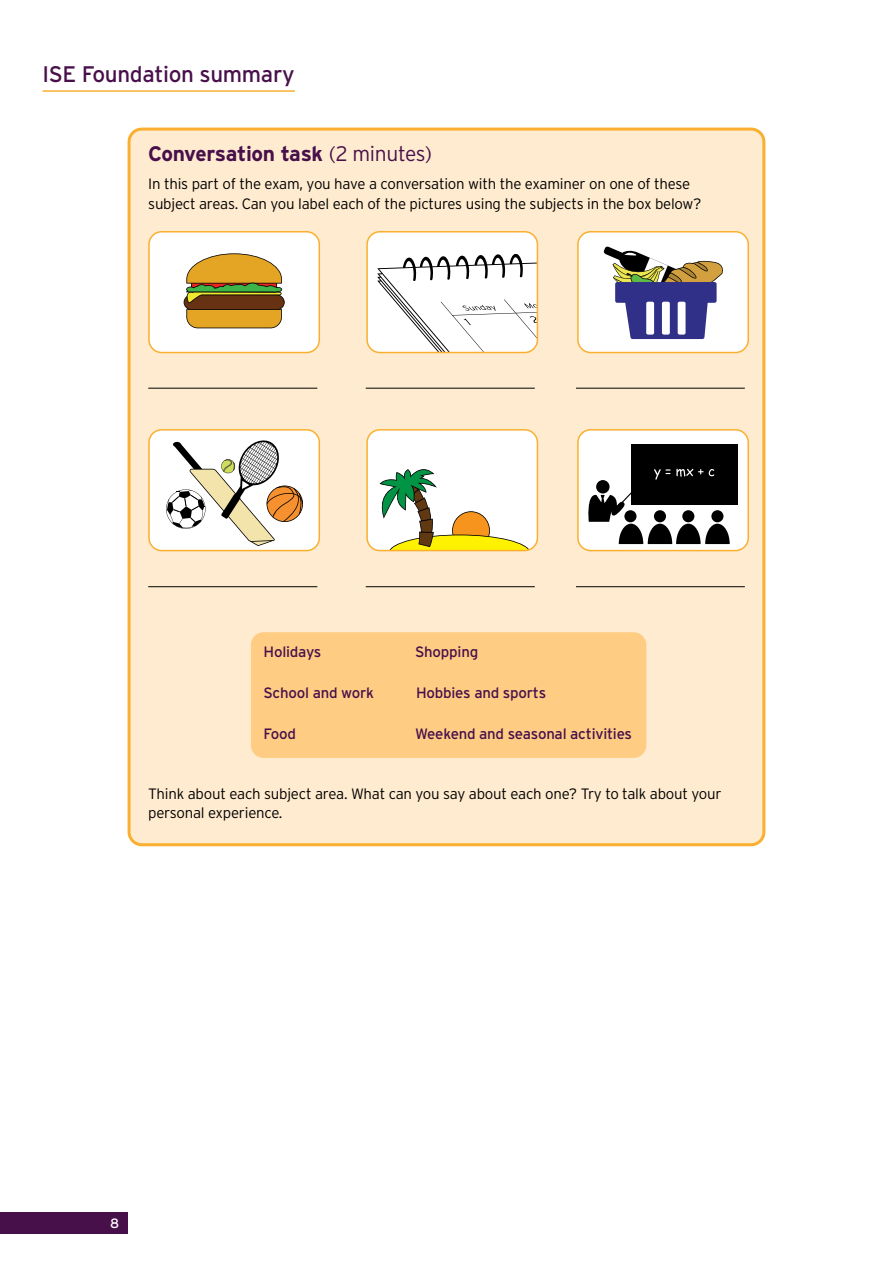
<style>
.page{position:relative;width:893px;height:1263px;background:#fff}
.page>*{position:absolute;margin:0;border:0;box-sizing:border-box;transform-origin:0 0}
.t1{font:22.5px "Interstate";letter-spacing:-.015em;color:#48104a}
.t2{font:700 21px "Interstate";letter-spacing:-.015em;color:#48104a}
.t3{font:300 15px/19.5px "Interstate";letter-spacing:-.015em;color:#000}
.t4{font:15px "Interstate";letter-spacing:-.015em;color:#48104a}
.t5{font:13.5px "Interstate";color:#fff}
.s1{font-weight:300}
</style>
<div class="page">
<div style="left:0;top:1212px;width:128px;height:21px;background:#48104a"></div>
<div style="left:129px;top:129px;width:635px;height:716px;background:#ffecd0;border-radius:13px"></div>
<div style="left:128px;top:128px;width:637px;height:718px;border:3px solid #fbaf30;border-radius:13px"></div>
<hr style="left:148px;top:388px;width:169px;height:1px;background:#000">
<hr style="left:366px;top:388px;width:169px;height:1px;background:#000">
<hr style="left:576px;top:388px;width:169px;height:1px;background:#000">
<hr style="left:148px;top:586px;width:169px;height:1px;background:#000">
<hr style="left:366px;top:586px;width:169px;height:1px;background:#000">
<hr style="left:576px;top:586px;width:169px;height:1px;background:#000">
<div style="left:149px;top:430px;width:170px;height:121px;background:#fff;border-radius:13px"></div>
<svg style="left:166px;top:440px;width:137px;height:106px"></svg>
<div style="left:148px;top:429px;width:172px;height:122px;border:2px solid #fbaf30;border-radius:13px"></div>
<div style="left:367px;top:430px;width:170px;height:121px;background:#fff;border-radius:13px"></div>
<svg style="left:379px;top:469px;width:151px;height:82px"></svg>
<div style="left:366px;top:429px;width:172px;height:122px;border:2px solid #fbaf30;border-radius:13px"></div>
<div style="left:578px;top:430px;width:170px;height:121px;background:#fff;border-radius:13px"></div>
<div style="left:631px;top:444px;width:106px;height:60px;background:#000"></div>
<svg style="left:588px;top:469px;width:142px;height:75px"></svg>
<div style="left:577px;top:429px;width:172px;height:122px;border:2px solid #fbaf30;border-radius:13px"></div>
<div style="left:251px;top:632px;width:395px;height:126px;background:#fecd83;border-radius:13px"></div>
<div style="left:149px;top:232px;width:170px;height:120px;background:#fff;border-radius:13px"></div>
<svg style="left:184px;top:253px;width:101px;height:75px;background:#b5903e"></svg>
<div style="left:148px;top:231px;width:172px;height:122px;border:2px solid #fbaf30;border-radius:13px"></div>
<div style="left:367px;top:232px;width:170px;height:120px;background:#fff;border-radius:13px"></div>
<svg style="left:377px;top:254px;width:160px;height:98px"></svg>
<div style="left:366px;top:231px;width:172px;height:122px;border:2px solid #fbaf30;border-radius:13px"></div>
<div style="left:578px;top:232px;width:170px;height:120px;background:#fff;border-radius:13px"></div>
<svg style="left:604px;top:247px;width:119px;height:92px"></svg>
<div style="left:577px;top:231px;width:172px;height:122px;border:2px solid #fbaf30;border-radius:13px"></div>
<hr style="left:43px;top:90px;width:252px;height:2px;background:#fbaf30">
<h1 class="t1" style="left:43px;top:61px;width:254px">ISE Foundation summary</h1>
<h2 class="t2" style="left:148px;top:142px;width:285px">Conversation task <span class="s1">(2 minutes)</span></h2>
<p class="t3" style="left:148px;top:174px;width:555px">In this part of the exam, you have a conversation with the examiner on one of these subject areas. Can you label each of the pictures using the subjects in the box below?</p>
<p class="t4" style="left:264px;top:643px;width:59px">Holidays</p>
<p class="t4" style="left:415px;top:643px;width:65px">Shopping</p>
<p class="t4" style="left:264px;top:684px;width:112px">School and work</p>
<p class="t4" style="left:416px;top:684px;width:132px">Hobbies and sports</p>
<p class="t4" style="left:264px;top:725px;width:34px">Food</p>
<p class="t4" style="left:415px;top:725px;width:218px">Weekend and seasonal activities</p>
<p class="t3" style="left:148px;top:783px;width:575px">Think about each subject area. What can you say about each one? Try to talk about your personal experience.</p>
<p class="t5" style="left:110px;top:1215px;width:11px">8</p>
</div>
